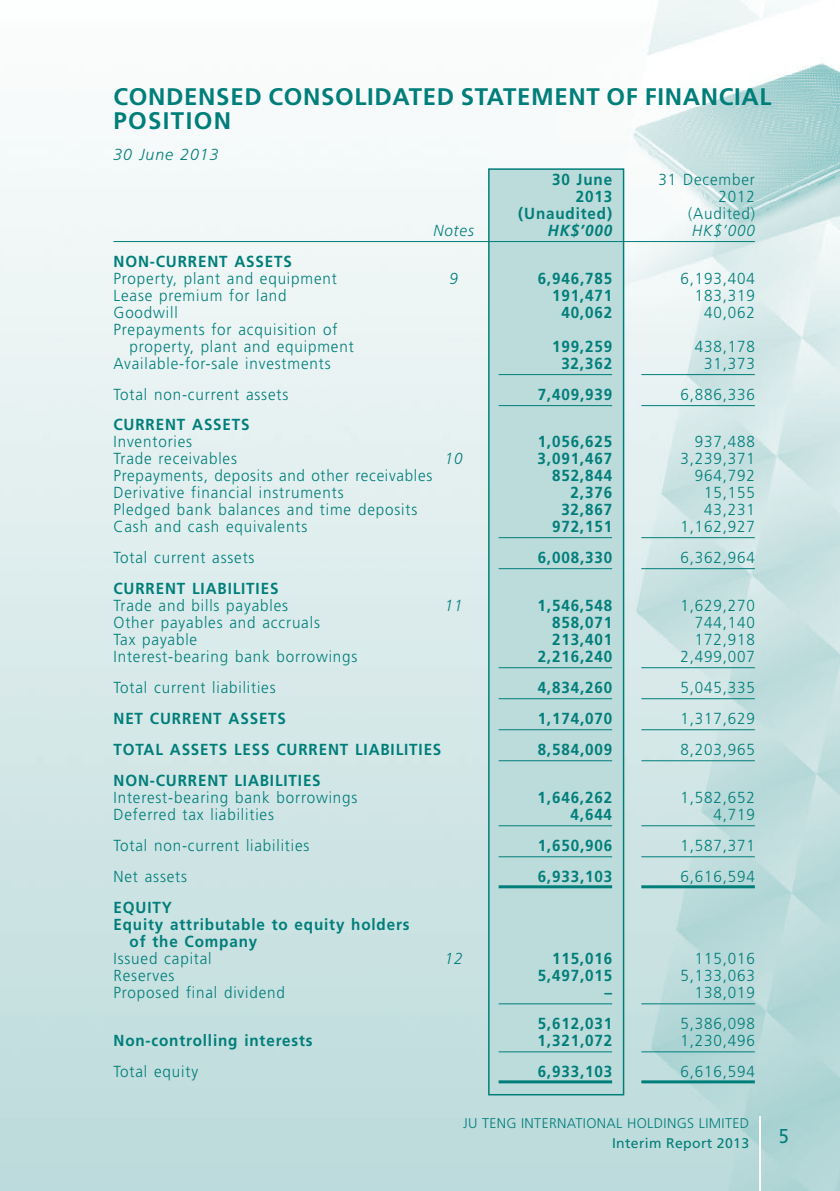
<style>
.page{position:relative;width:840px;height:1191px;background:#fff}
.page>*{position:absolute;margin:0;border:0;box-sizing:border-box;transform-origin:0 0}
.t1{font:700 24px/24px "Frutiger LT Std";letter-spacing:.03em;color:#007e7a}
.t2{font:300 16px/17px "Frutiger LT Std";letter-spacing:.055em;color:#007e7a;scale:.95 1}
.t3{font:700 16px "Frutiger LT Std";letter-spacing:.055em;color:#007e7a;scale:.95 1}
.t4{font:italic 300 16px "Frutiger LT Std";letter-spacing:.055em;color:#007e7a;scale:.95 1}
.t5{font:italic 300 16px "Frutiger LT Std";letter-spacing:.055em;color:#007e7a}
.t6{font:italic 700 16px "Frutiger LT Std";color:#007e7a;scale:.95 1}
.t7{font:300 14px "Frutiger LT Std";letter-spacing:.025em;color:#007e7a}
.t8{font:14px "Frutiger LT Std";letter-spacing:.025em;color:#007e7a}
</style>
<div class="page">
<img style="left:0;top:0;width:839px;height:1191px">
<hr style="left:758px;top:1116px;width:2px;height:75px;background:#fff">
<div style="left:488px;top:169px;width:135px;height:925px;background:#bcdbdb"></div>
<div style="left:488px;top:168px;width:136px;height:927px;border:2px solid #007e7a"></div>
<hr style="left:113px;top:241px;width:641px;height:1px;background:#007e7a">
<hr style="left:498px;top:374px;width:113px;height:1px;background:#007e7a">
<hr style="left:641px;top:374px;width:113px;height:1px;background:#007e7a">
<hr style="left:498px;top:405px;width:113px;height:1px;background:#007e7a">
<hr style="left:641px;top:405px;width:113px;height:1px;background:#007e7a">
<hr style="left:498px;top:537px;width:113px;height:1px;background:#007e7a">
<hr style="left:641px;top:537px;width:113px;height:1px;background:#007e7a">
<hr style="left:498px;top:568px;width:113px;height:1px;background:#007e7a">
<hr style="left:641px;top:568px;width:113px;height:1px;background:#007e7a">
<hr style="left:498px;top:667px;width:113px;height:1px;background:#007e7a">
<hr style="left:641px;top:667px;width:113px;height:1px;background:#007e7a">
<hr style="left:498px;top:698px;width:113px;height:1px;background:#007e7a">
<hr style="left:641px;top:698px;width:113px;height:1px;background:#007e7a">
<hr style="left:498px;top:729px;width:113px;height:1px;background:#007e7a">
<hr style="left:641px;top:729px;width:113px;height:1px;background:#007e7a">
<hr style="left:498px;top:760px;width:113px;height:1px;background:#007e7a">
<hr style="left:641px;top:760px;width:113px;height:1px;background:#007e7a">
<hr style="left:498px;top:825px;width:113px;height:1px;background:#007e7a">
<hr style="left:641px;top:825px;width:113px;height:1px;background:#007e7a">
<hr style="left:498px;top:856px;width:113px;height:1px;background:#007e7a">
<hr style="left:641px;top:856px;width:113px;height:1px;background:#007e7a">
<hr style="left:498px;top:885px;width:113px;height:3px;background:#007e7a">
<hr style="left:641px;top:885px;width:113px;height:3px;background:#007e7a">
<hr style="left:498px;top:1003px;width:113px;height:1px;background:#007e7a">
<hr style="left:641px;top:1003px;width:113px;height:1px;background:#007e7a">
<hr style="left:498px;top:1051px;width:113px;height:1px;background:#007e7a">
<hr style="left:641px;top:1051px;width:113px;height:1px;background:#007e7a">
<hr style="left:498px;top:1080px;width:113px;height:3px;background:#007e7a">
<hr style="left:641px;top:1080px;width:113px;height:3px;background:#007e7a">
<svg style="left:780px;top:1128px;width:7px;height:14px"></svg>
<h1 class="t1" style="left:113px;top:85px;width:659px">CONDENSED CONSOLIDATED STATEMENT OF FINANCIAL<br>POSITION</h1>
<p class="t5" style="left:113px;top:146px;width:107px">30 June 2013</p>
<p class="t3" style="left:551px;top:170px;width:65px">30 June</p>
<p class="t2" style="left:658px;top:171px;width:103px">31 December</p>
<p class="t3" style="left:575px;top:187px;width:40px">2013</p>
<p class="t2" style="left:718px;top:188px;width:40px">2012</p>
<p class="t3" style="left:518px;top:204px;width:100px">(Unaudited)</p>
<p class="t2" style="left:687px;top:205px;width:72px">(Audited)</p>
<p class="t4" style="left:433px;top:221px;width:44px">Notes</p>
<p class="t6" style="left:547px;top:221px;width:69px">HK$’000</p>
<p class="t4" style="left:691px;top:221px;width:67px">HK$’000</p>
<p class="t3" style="left:113px;top:252px;width:189px">NON-CURRENT ASSETS</p>
<p class="t2" style="left:113px;top:270px;width:236px">Property, plant and equipment</p>
<p class="t4" style="left:449px;top:269px;width:10px">9</p>
<p class="t3" style="left:537px;top:269px;width:80px">6,946,785</p>
<p class="t2" style="left:680px;top:270px;width:80px">6,193,404</p>
<p class="t2" style="left:113px;top:287px;width:184px">Lease premium for land</p>
<p class="t3" style="left:551px;top:286px;width:65px">191,471</p>
<p class="t2" style="left:694px;top:287px;width:65px">183,319</p>
<p class="t2" style="left:113px;top:304px;width:69px">Goodwill</p>
<p class="t3" style="left:561px;top:303px;width:55px">40,062</p>
<p class="t2" style="left:703px;top:304px;width:55px">40,062</p>
<p class="t2" style="left:129px;top:321px;width:237px;text-indent:-16px">Prepayments for acquisition of property, plant and equipment</p>
<p class="t3" style="left:551px;top:337px;width:65px">199,259</p>
<p class="t2" style="left:694px;top:338px;width:65px">438,178</p>
<p class="t2" style="left:113px;top:355px;width:230px">Available-for-sale investments</p>
<p class="t3" style="left:561px;top:354px;width:55px">32,362</p>
<p class="t2" style="left:703px;top:355px;width:55px">31,373</p>
<p class="t2" style="left:113px;top:386px;width:185px">Total non-current assets</p>
<p class="t3" style="left:537px;top:385px;width:80px">7,409,939</p>
<p class="t2" style="left:680px;top:386px;width:80px">6,886,336</p>
<p class="t3" style="left:113px;top:415px;width:145px">CURRENT ASSETS</p>
<p class="t2" style="left:113px;top:433px;width:84px">Inventories</p>
<p class="t3" style="left:537px;top:432px;width:80px">1,056,625</p>
<p class="t2" style="left:694px;top:433px;width:65px">937,488</p>
<p class="t2" style="left:113px;top:450px;width:131px">Trade receivables</p>
<p class="t4" style="left:444px;top:449px;width:20px">10</p>
<p class="t3" style="left:537px;top:449px;width:80px">3,091,467</p>
<p class="t2" style="left:680px;top:450px;width:80px">3,239,371</p>
<p class="t2" style="left:113px;top:467px;width:337px">Prepayments, deposits and other receivables</p>
<p class="t3" style="left:551px;top:466px;width:65px">852,844</p>
<p class="t2" style="left:694px;top:467px;width:65px">964,792</p>
<p class="t2" style="left:113px;top:484px;width:243px">Derivative financial instruments</p>
<p class="t3" style="left:570px;top:483px;width:45px">2,376</p>
<p class="t2" style="left:703px;top:484px;width:55px">15,155</p>
<p class="t2" style="left:113px;top:501px;width:321px">Pledged bank balances and time deposits</p>
<p class="t3" style="left:561px;top:500px;width:55px">32,867</p>
<p class="t2" style="left:703px;top:501px;width:55px">43,231</p>
<p class="t2" style="left:113px;top:518px;width:205px">Cash and cash equivalents</p>
<p class="t3" style="left:551px;top:517px;width:65px">972,151</p>
<p class="t2" style="left:680px;top:518px;width:80px">1,162,927</p>
<p class="t2" style="left:113px;top:549px;width:150px">Total current assets</p>
<p class="t3" style="left:537px;top:548px;width:80px">6,008,330</p>
<p class="t2" style="left:680px;top:549px;width:80px">6,362,964</p>
<p class="t3" style="left:113px;top:579px;width:175px">CURRENT LIABILITIES</p>
<p class="t2" style="left:113px;top:597px;width:185px">Trade and bills payables</p>
<p class="t4" style="left:444px;top:596px;width:20px">11</p>
<p class="t3" style="left:537px;top:596px;width:80px">1,546,548</p>
<p class="t2" style="left:680px;top:597px;width:80px">1,629,270</p>
<p class="t2" style="left:113px;top:614px;width:219px">Other payables and accruals</p>
<p class="t3" style="left:551px;top:613px;width:65px">858,071</p>
<p class="t2" style="left:694px;top:614px;width:65px">744,140</p>
<p class="t2" style="left:113px;top:631px;width:90px">Tax payable</p>
<p class="t3" style="left:551px;top:630px;width:65px">213,401</p>
<p class="t2" style="left:694px;top:631px;width:65px">172,918</p>
<p class="t2" style="left:113px;top:648px;width:258px">Interest-bearing bank borrowings</p>
<p class="t3" style="left:537px;top:647px;width:80px">2,216,240</p>
<p class="t2" style="left:680px;top:648px;width:80px">2,499,007</p>
<p class="t2" style="left:113px;top:679px;width:172px">Total current liabilities</p>
<p class="t3" style="left:537px;top:678px;width:80px">4,834,260</p>
<p class="t2" style="left:680px;top:679px;width:80px">5,045,335</p>
<p class="t3" style="left:113px;top:709px;width:183px">NET CURRENT ASSETS</p>
<p class="t3" style="left:537px;top:709px;width:80px">1,174,070</p>
<p class="t2" style="left:680px;top:710px;width:80px">1,317,629</p>
<p class="t3" style="left:113px;top:740px;width:346px">TOTAL ASSETS LESS CURRENT LIABILITIES</p>
<p class="t3" style="left:537px;top:740px;width:80px">8,584,009</p>
<p class="t2" style="left:680px;top:741px;width:80px">8,203,965</p>
<p class="t3" style="left:113px;top:771px;width:219px">NON-CURRENT LIABILITIES</p>
<p class="t2" style="left:113px;top:789px;width:258px">Interest-bearing bank borrowings</p>
<p class="t3" style="left:537px;top:788px;width:80px">1,646,262</p>
<p class="t2" style="left:680px;top:789px;width:80px">1,582,652</p>
<p class="t2" style="left:113px;top:806px;width:170px">Deferred tax liabilities</p>
<p class="t3" style="left:570px;top:805px;width:45px">4,644</p>
<p class="t2" style="left:713px;top:806px;width:45px">4,719</p>
<p class="t2" style="left:113px;top:837px;width:208px">Total non-current liabilities</p>
<p class="t3" style="left:537px;top:836px;width:80px">1,650,906</p>
<p class="t2" style="left:680px;top:837px;width:80px">1,587,371</p>
<p class="t2" style="left:113px;top:868px;width:79px">Net assets</p>
<p class="t3" style="left:537px;top:867px;width:80px">6,933,103</p>
<p class="t2" style="left:680px;top:868px;width:80px">6,616,594</p>
<p class="t3" style="left:113px;top:898px;width:63px">EQUITY</p>
<p class="t3" style="left:113px;top:915px;width:313px">Equity attributable to equity holders</p>
<p class="t3" style="left:129px;top:932px;width:136px">of the Company</p>
<p class="t2" style="left:113px;top:950px;width:105px">Issued capital</p>
<p class="t4" style="left:444px;top:949px;width:20px">12</p>
<p class="t3" style="left:551px;top:949px;width:65px">115,016</p>
<p class="t2" style="left:694px;top:950px;width:65px">115,016</p>
<p class="t2" style="left:113px;top:967px;width:66px">Reserves</p>
<p class="t3" style="left:537px;top:966px;width:80px">5,497,015</p>
<p class="t2" style="left:680px;top:967px;width:80px">5,133,063</p>
<p class="t2" style="left:113px;top:984px;width:182px">Proposed final dividend</p>
<p class="t3" style="left:604px;top:983px;width:9px">–</p>
<p class="t2" style="left:694px;top:984px;width:65px">138,019</p>
<p class="t3" style="left:537px;top:1014px;width:80px">5,612,031</p>
<p class="t2" style="left:680px;top:1015px;width:80px">5,386,098</p>
<p class="t3" style="left:113px;top:1031px;width:211px">Non-controlling interests</p>
<p class="t3" style="left:537px;top:1031px;width:80px">1,321,072</p>
<p class="t2" style="left:680px;top:1032px;width:80px">1,230,496</p>
<p class="t2" style="left:113px;top:1063px;width:90px">Total equity</p>
<p class="t3" style="left:537px;top:1062px;width:80px">6,933,103</p>
<p class="t2" style="left:680px;top:1063px;width:80px">6,616,594</p>
<p class="t7" style="left:463px;top:1115px;width:287px">JU TENG INTERNATIONAL HOLDINGS LIMITED</p>
<p class="t8" style="left:611px;top:1134px;width:139px">Interim Report 2013</p>
</div>
